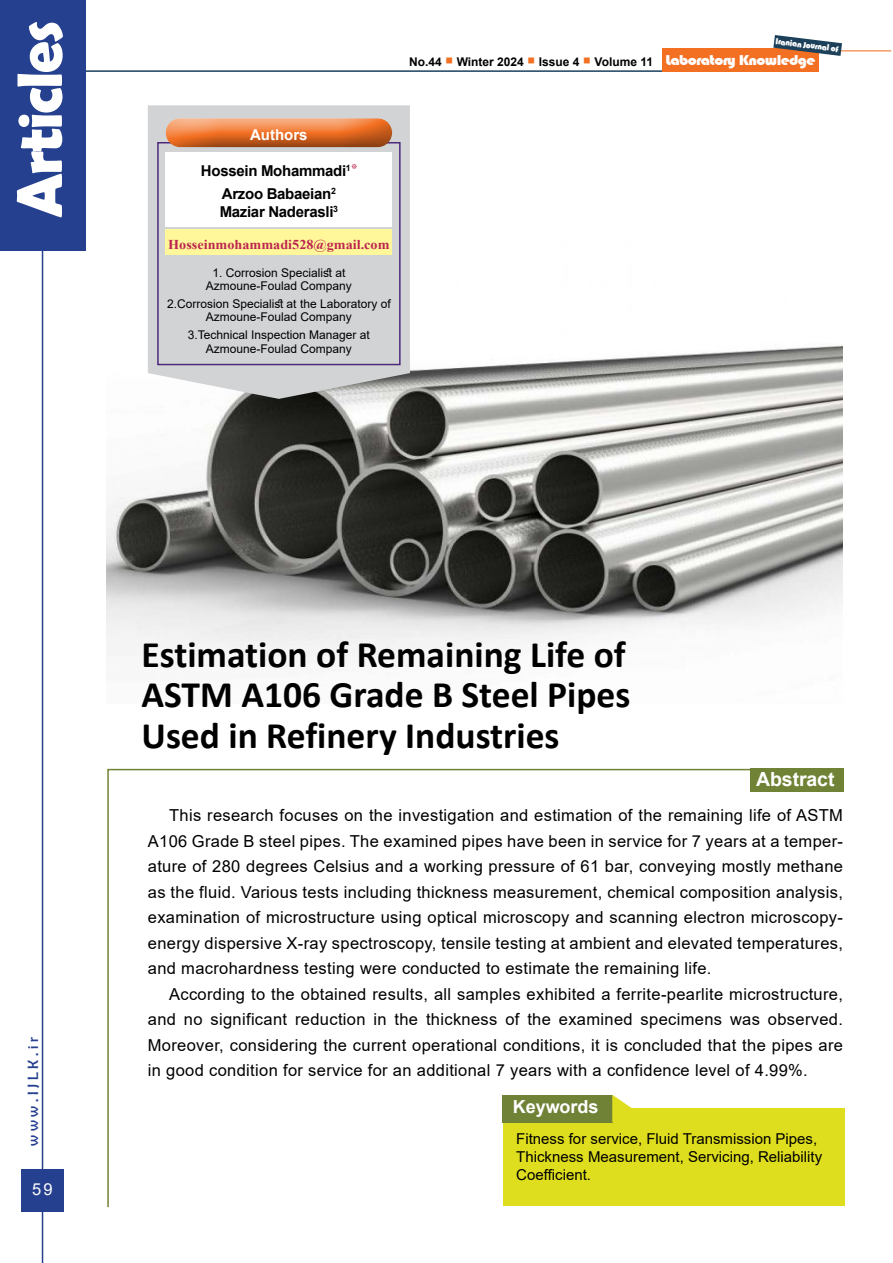
<style>
.page{position:relative;width:893px;height:1263px;background:#fff}
.page>*{position:absolute;margin:0;border:0;box-sizing:border-box;transform-origin:0 0}
.t1{font:700 64.5px "Berlin Sans FB Demi";letter-spacing:-.025em;color:#fff}
.t2{font:700 37.5px/40.5px "Calibri";color:#000}
.t3{font:700 19.5px "Arial";letter-spacing:-.005em;color:#fff}
.t4{font:700 18px "Arial";letter-spacing:-.005em;color:#fff}
.t5{font:16.5px/25.5px "Arial";letter-spacing:.02em;color:#000;text-align:justify}
.t6{font:16.5px "Arial";color:#fff}
.t7{font:15px/18px "Arial";color:#000}
.t8{font:700 15px/23.4px "Arial";letter-spacing:-.02em;color:#000;text-align:center}
.t9{font:15px "Berlin Sans FB";letter-spacing:.25em;color:#25408f}
.t10{font:700 15px "Arial";color:#fff}
.t11{font:700 13.5px "Times New Roman";color:#bd254f;scale:1.05 1}
.t12{font:12px/13.5px "Arial";color:#000;text-align:center}
.t13{font:700 12px "Arial";color:#000}
.t14{font:9px "Bauhaus 93";color:#fff}
.s1{color:#f36f21}
.s2{font-family:"Bauhaus 93";font-weight:400;font-size:14.7px;color:#fff}
</style>
<div class="page">
<hr style="left:663px;top:50px;width:228px;height:1px;background:#f36f21">
<hr style="left:79px;top:70px;width:740px;height:2px;background:#1d415b">
<div style="left:662px;top:48px;width:157px;height:24px;background:#f36f21"></div>
<svg style="left:773px;top:35px;width:69px;height:21px"></svg>
<div style="left:0;top:0;width:85px;height:251px;background:#25408f"></div>
<hr style="left:42px;top:230px;width:1px;height:1033px;background:#25408f">
<div style="left:21px;top:1169px;width:43px;height:42px;background:#25408f"></div>
<img style="left:106px;top:345px;width:736px;height:320px">
<svg style="left:107px;top:768px;width:737px;height:440px"></svg>
<div style="left:750px;top:769px;width:93px;height:23px;background:#708236"></div>
<svg style="left:148px;top:105px;width:262px;height:294px;background:#d0d2d2"></svg>
<div style="left:157px;top:142px;width:244px;height:223px;border:2px solid #4d2a7c"></div>
<div style="left:166px;top:152px;width:226px;height:74px;background:#fff"></div>
<div style="left:166px;top:230px;width:226px;height:25px;background:#fff799"></div>
<div style="left:151px;top:107px;width:252px;height:39px;background:#d1d3d4"></div>
<div style="left:151px;top:108px;width:253px;height:40px;background:#000;opacity:.65"></div>
<div style="left:503px;top:1108px;width:341px;height:98px;background:#dfde1e"></div>
<div style="left:502px;top:1095px;width:111px;height:27px;background:#708236"></div>
<svg style="left:612px;top:1095px;width:20px;height:27px"></svg>
<h1 class="t1" style="left:2px;top:218px;width:199px;rotate:-90deg">Articles</h1>
<p class="t14" style="left:776px;top:36px;width:65px;rotate:7deg">Iranian Journal of</p>
<p class="t13" style="left:409px;top:54px;width:408px">No.44 <span class="s1">○</span> Winter 2024 <span class="s1">○</span> Issue 4 <span class="s1">○</span> Volume 11 <span class="s2">Laboratory Knowledge</span></p>
<p class="t10" style="left:250px;top:124px;width:59px">Authors</p>
<p class="t8" style="left:201px;top:159px;width:157px">Hossein Mohammadi<sup>1</sup><sup>*<br></sup>Arzoo Babaeian<sup>2</sup></p>
<p class="t8" style="left:220px;top:200px;width:120px">Maziar Naderasli<sup>3</sup></p>
<p class="t11" style="left:168px;top:234px;width:212px">Hosseinmohammadi528@gmail.com</p>
<p class="t12" style="left:206px;top:265px;width:148px">1. Corrosion Specialist at<br>Azmoune-Foulad Company</p>
<p class="t12" style="left:167px;top:297px;width:225px">2.Corrosion Specialist at the Laboratory of<br>Azmoune-Foulad Company</p>
<p class="t12" style="left:188px;top:328px;width:184px">3.Technical Inspection Manager at<br>Azmoune-Foulad Company</p>
<p class="t9" style="left:25px;top:1146px;width:111px;rotate:-90deg">www.IJLK.ir</p>
<p class="t6" style="left:32px;top:1178px;width:22px">59</p>
<h2 class="t2" style="left:142px;top:634px;width:490px">Estimation of Remaining Life of<br>ASTM A106 Grade B Steel Pipes<br>Used in Refinery Industries</h2>
<p class="t3" style="left:756px;top:765px;width:80px">Abstract</p>
<p class="t5" style="left:148px;top:803px;width:697px;text-indent:21px">This research focuses on the investigation and estimation of the remaining life of ASTM A106 Grade B steel pipes. The examined pipes have been in service for 7 years at a temper&shy;ature of 280 degrees Celsius and a working pressure of 61 bar, conveying mostly methane as the fluid. Various tests including thickness measurement, chemical composition analysis, examination of microstructure using optical microscopy and scanning electron microscopy&shy;energy dispersive X-ray spectroscopy, tensile testing at ambient and elevated temperatures, and macrohardness testing were conducted to estimate the remaining life.</p>
<p class="t5" style="left:148px;top:981px;width:697px;text-indent:21px">According to the obtained results, all samples exhibited a ferrite-pearlite microstructure, and no significant reduction in the thickness of the examined specimens was observed.<br>Moreover, considering the current operational conditions, it is concluded that the pipes are in good condition for service for an additional 7 years with a confidence level of 4.99%.</p>
<p class="t4" style="left:513px;top:1094px;width:87px">Keywords</p>
<p class="t7" style="left:516px;top:1130px;width:307px">Fitness for service, Fluid Transmission Pipes,<br>Thickness Measurement, Servicing, Reliability<br>Coefficient.</p>
</div>
